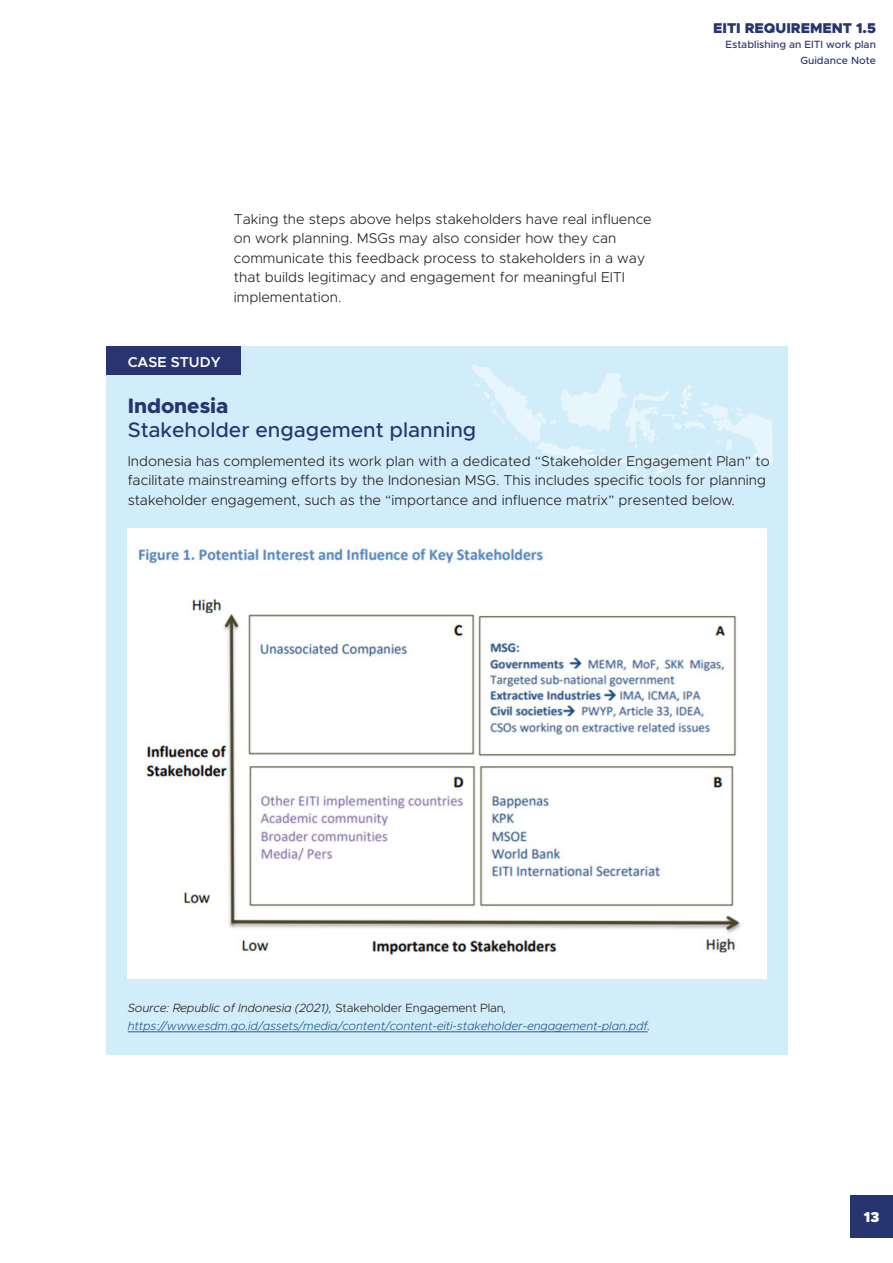
<style>
.page{position:relative;width:893px;height:1263px;background:#fff}
.page>*{position:absolute;margin:0;border:0;box-sizing:border-box;transform-origin:0 0}
.Case_study_new{font:500 21px/24px "Metropolis";color:#263470}
.t1{font:600 14.4px "Metropolis";color:#fff}
.t2{font:900 14.4px "Metropolis";color:#fff}
.Body_text{font:300 14.25px/19.5px "Metropolis";color:#231f20}
.t3{font:900 14.25px "Metropolis";color:#263470}
.Source{font:italic 300 12px/18px "Metropolis";letter-spacing:-.01em;color:#225a8e}
.t4{font:500 10.5px/15.8px "Metropolis";color:#263470;text-align:right}
.s1{font-weight:800}
.s2{color:#231f20}
.s3{font-style:normal;color:#231f20}
</style>
<div class="page">
<div style="left:106px;top:347px;width:682px;height:707px;background:#d1edfa"></div>
<div style="left:850px;top:1195px;width:43px;height:42px;background:#263470"></div>
<div style="left:106px;top:347px;width:135px;height:28px;background:#283571"></div>
<svg style="left:472px;top:365px;width:301px;height:114px"></svg>
<div style="left:128px;top:529px;width:639px;height:450px;background:#fff"></div>
<img style="left:128px;top:540px;width:639px;height:431px">
<hr style="left:128px;top:1031px;width:520px;height:1px;background:#225a8e">
<p class="Body_text" style="left:234px;top:209px;width:419px">Taking the steps above helps stakeholders have real influence on work planning. MSGs may also consider how they can communicate this feedback process to stakeholders in a way that builds legitimacy and engagement for meaningful EITI implementation.</p>
<p class="t3" style="left:713px;top:19px;width:164px">EITI REQUIREMENT 1.5</p>
<p class="t4" style="left:725px;top:37px;width:152px">Establishing an EITI work plan<br>Guidance Note</p>
<p class="t1" style="left:128px;top:353px;width:94px">CASE STUDY</p>
<p class="Case_study_new" style="left:128px;top:393px;width:350px"><span class="s1">Indonesia<br></span>Stakeholder engagement planning</p>
<p class="Body_text" style="left:128px;top:451px;width:643px">Indonesia has complemented its work plan with a dedicated “Stakeholder Engagement Plan” to facilitate mainstreaming efforts by the Indonesian MSG. This includes specific tools for planning stakeholder engagement, such as the “importance and influence matrix” presented below.</p>
<p class="Source" style="left:128px;top:999px;width:524px"><span class="s2">Source: Republic of Indonesia (2021),</span> <span class="s3">Stakeholder Engagement Plan</span><span class="s2">, </span>https://www.esdm.go.id/assets/media/content/content-eiti-stakeholder-engagement-plan.pdf<span class="s2">.</span></p>
<p class="t2" style="left:864px;top:1208px;width:17px">13</p>
</div>
